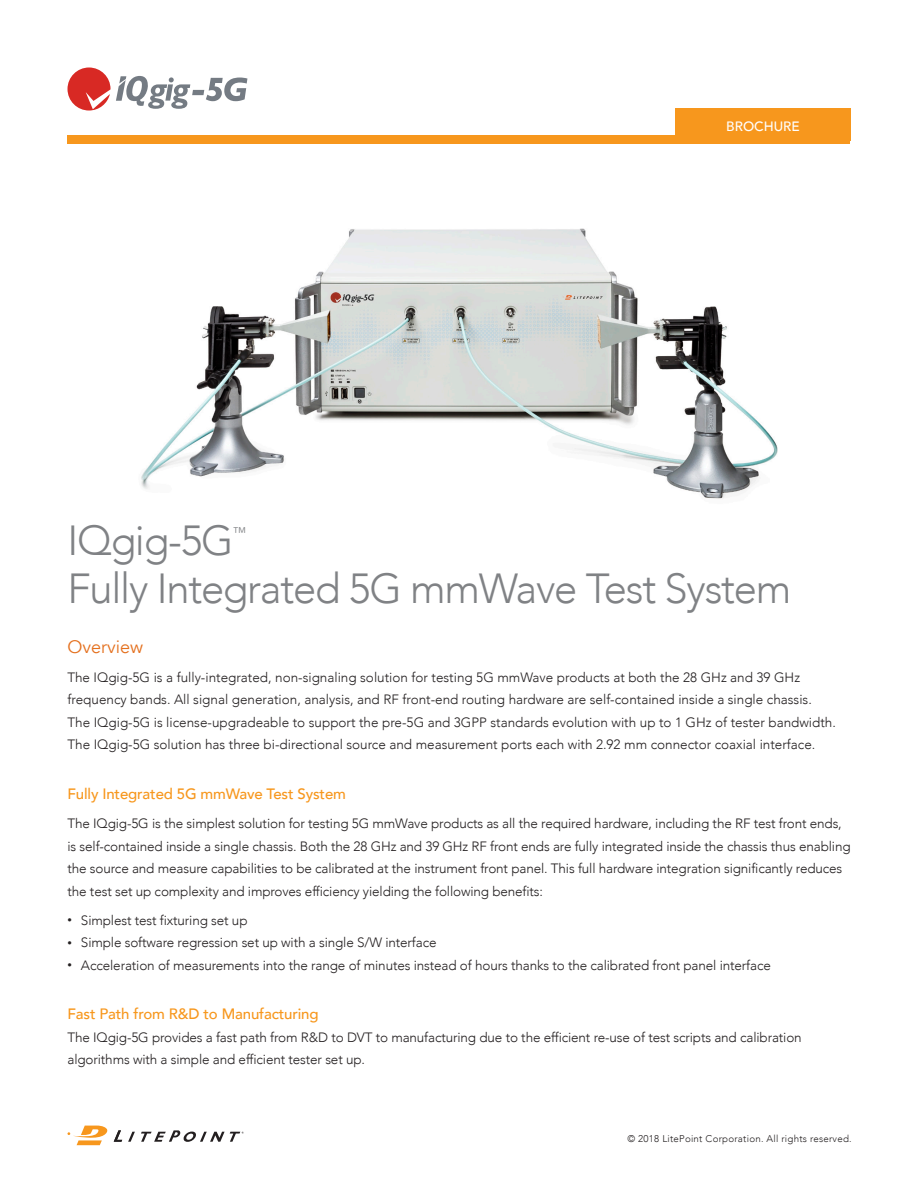
<style>
.page{position:relative;width:918px;height:1188px;background:#fff}
.page>*{position:absolute;margin:0;border:0;box-sizing:border-box;transform-origin:0 0}
.Head_2{font:300 42px "Avenir";letter-spacing:-.03em;color:#808285}
.Subhead_1{font:18px "Avenir";color:#e4701e}
.Subhead_3{font:500 15px "Avenir";letter-spacing:-.01em;color:#f7971d}
.Head_2-2{font:300 13.95px "Avenir";color:#808285}
.Subhead_3-2{font:300 13.5px/22.5px "Avenir";letter-spacing:-.01em;color:#231f20}
.Table_C_subhead{font:500 13.5px "Avenir";color:#fff}
.Folio{font:300 9.75px "Avenir";letter-spacing:.025em;color:#231f20}
.s1{font-size:9px}
</style>
<div class="page">
<div style="left:68px;top:135px;width:782px;height:8px;background:#f7971d"></div>
<div style="left:675px;top:108px;width:175px;height:32px;background:#f7971d"></div>
<svg style="left:67px;top:1126px;width:41px;height:19px"></svg>
<svg style="left:114px;top:1130px;width:8px;height:12px"></svg>
<svg style="left:128px;top:1132px;width:7px;height:10px"></svg>
<svg style="left:141px;top:1130px;width:103px;height:12px"></svg>
<svg style="left:68px;top:67px;width:179px;height:44px"></svg>
<img style="left:141px;top:228px;width:637px;height:271px">
<p class="Table_C_subhead" style="left:726px;top:115px;width:75px">BROCHURE</p>
<p class="Head_2" style="left:68px;top:516px;width:168px">IQgig-5G</p>
<p class="Head_2-2" style="left:232px;top:523px;width:15px">™</p>
<p class="Head_2" style="left:68px;top:564px;width:725px">Fully Integrated 5G mmWave Test System</p>
<p class="Subhead_1" style="left:68px;top:636px;width:77px">Overview</p>
<p class="Subhead_3-2" style="left:68px;top:666px;width:770px">The IQgig-5G is a fully-integrated, non-signaling solution for testing 5G mmWave products at both the 28 GHz and 39 GHz frequency bands. All signal generation, analysis, and RF front-end routing hardware are self-contained inside a single chassis.<br>The IQgig-5G is license-upgradeable to support the pre-5G and 3GPP standards evolution with up to 1 GHz of tester bandwidth.<br>The IQgig-5G solution has three bi-directional source and measurement ports each with 2.92 mm connector coaxial interface.</p>
<p class="Subhead_3" style="left:68px;top:781px;width:280px">Fully Integrated 5G mmWave Test System</p>
<p class="Subhead_3-2" style="left:68px;top:812px;width:785px">The IQgig-5G is the simplest solution for testing 5G mmWave products as all the required hardware, including the RF test front ends, is self-contained inside a single chassis. Both the 28 GHz and 39 GHz RF front ends are fully integrated inside the chassis thus enabling the source and measure capabilities to be calibrated at the instrument front panel. This full hardware integration significantly reduces the test set up complexity and improves efficiency yielding the following benefits:</p>
<p class="Subhead_3-2" style="left:68px;top:909px;width:182px"><span class="s1">•</span> Simplest test fixturing set up</p>
<p class="Subhead_3-2" style="left:68px;top:931px;width:371px"><span class="s1">•</span> Simple software regression set up with a single S/W interface</p>
<p class="Subhead_3-2" style="left:68px;top:954px;width:705px"><span class="s1">•</span> Acceleration of measurements into the range of minutes instead of hours thanks to the calibrated front panel interface</p>
<p class="Subhead_3" style="left:68px;top:1001px;width:253px">Fast Path from R&amp;D to Manufacturing</p>
<p class="Subhead_3-2" style="left:68px;top:1026px;width:736px">The IQgig-5G provides a fast path from R&amp;D to DVT to manufacturing due to the efficient re-use of test scripts and calibration algorithms with a simple and efficient tester set up.</p>
<p class="Folio" style="left:627px;top:1133px;width:226px">© 2018 LitePoint Corporation. All rights reserved.</p>
</div>
